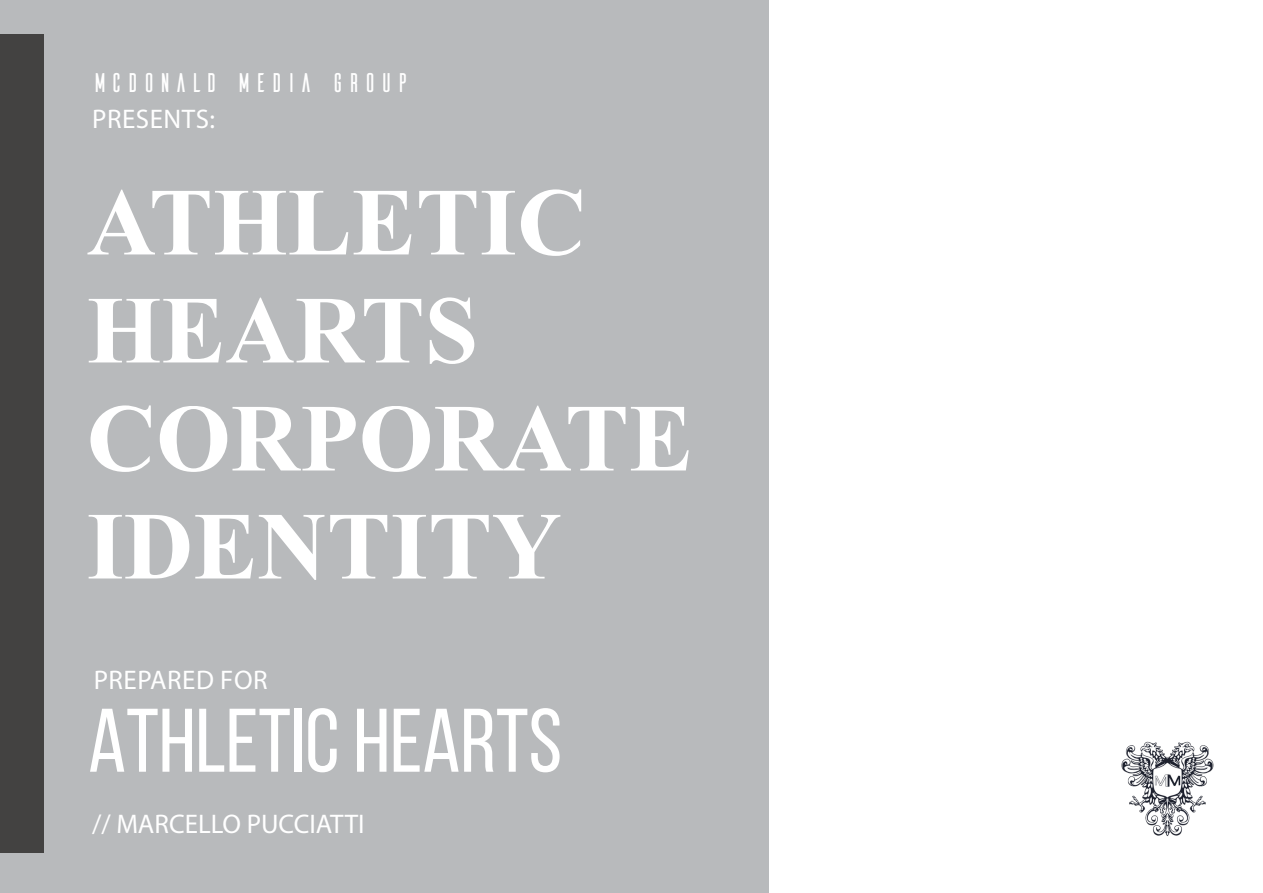
<style>
.page{position:relative;width:1263px;height:893px;background:#fff}
.page>*{position:absolute;margin:0;border:0;box-sizing:border-box;transform-origin:0 0}
.t1{font:700 96px/108px "Times New Roman";color:#fff}
.t2{font:90px "Bebas Neue";color:#fff}
.t3{font:27px "Myriad Pro";letter-spacing:.015em;color:#fff}
.t4{font:27px "Ailerons";color:#fff}
</style>
<div class="page">
<div style="left:0;top:0;width:768px;height:893px;background:#b8babc"></div>
<div style="left:0;top:34px;width:43px;height:819px;background:#434241"></div>
<img style="left:1121px;top:741px;width:93px;height:96px">
<p class="t4" style="left:92px;top:70px;width:320px">MCDONALD MEDIA GROUP</p>
<p class="t3" style="left:92px;top:102px;width:124px">PRESENTS:</p>
<h1 class="t1" style="left:87px;top:166px;width:608px">ATHLETIC<br>HEARTS<br>CORPORATE<br>IDENTITY</h1>
<p class="t3" style="left:94px;top:663px;width:175px">PREPARED FOR</p>
<h2 class="t2" style="left:88px;top:692px;width:475px">ATHLETIC HEARTS</h2>
<p class="t3" style="left:92px;top:807px;width:274px">// MARCELLO PUCCIATTI</p>
</div>
